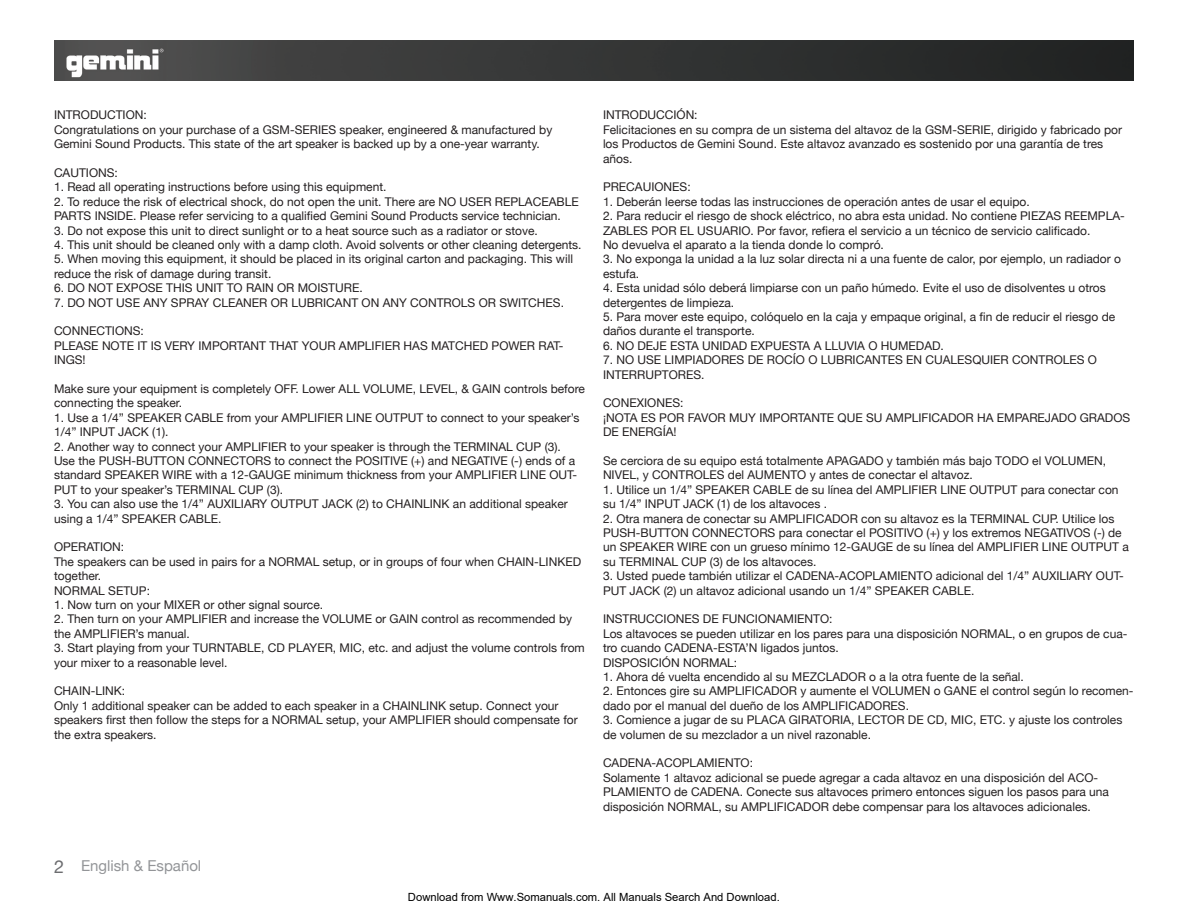
<style>
.page{position:relative;width:1188px;height:918px;background:#fff}
.page>*{position:absolute;margin:0;border:0;box-sizing:border-box;transform-origin:0 0}
.t1{font:15px "Helvetica Neue";color:#939598}
.t2{font:12px/14.4px "Helvetica Neue";color:#231f20}
.t3{font:11.25px "Arial";color:#000}
.s1{font-size:18px;color:#6c6d70}
</style>
<div class="page">
<img style="left:54px;top:40px;width:1080px;height:41px">
<p class="t2" style="left:54px;top:108px;width:500px">INTRODUCTION:<br>Congratulations on your purchase of a GSM-SERIES speaker, engineered &amp; manufactured by<br>Gemini Sound Products. This state of the art speaker is backed up by a one-year warranty.</p>
<p class="t2" style="left:54px;top:165px;width:65px">CAUTIONS:</p>
<p class="t2" style="left:54px;top:180px;width:334px">1. Read all operating instructions before using this equipment.</p>
<p class="t2" style="left:54px;top:194px;width:526px">2. To reduce the risk of electrical shock, do not open the unit. There are NO USER REPLACEABLE<br>PARTS INSIDE. Please refer servicing to a qualified Gemini Sound Products service technician.</p>
<p class="t2" style="left:54px;top:223px;width:485px">3. Do not expose this unit to direct sunlight or to a heat source such as a radiator or stove.</p>
<p class="t2" style="left:54px;top:237px;width:529px">4. This unit should be cleaned only with a damp cloth. Avoid solvents or other cleaning detergents.</p>
<p class="t2" style="left:54px;top:252px;width:521px">5. When moving this equipment, it should be placed in its original carton and packaging. This will reduce the risk of damage during transit.</p>
<p class="t2" style="left:54px;top:281px;width:310px">6. DO NOT EXPOSE THIS UNIT TO RAIN OR MOISTURE.</p>
<p class="t2" style="left:54px;top:295px;width:512px">7. DO NOT USE ANY SPRAY CLEANER OR LUBRICANT ON ANY CONTROLS OR SWITCHES.</p>
<p class="t2" style="left:54px;top:324px;width:511px">CONNECTIONS:<br>PLEASE NOTE IT IS VERY IMPORTANT THAT YOUR AMPLIFIER HAS MATCHED POWER RAT-<br>INGS!</p>
<p class="t2" style="left:54px;top:381px;width:532px">Make sure your equipment is completely OFF. Lower ALL VOLUME, LEVEL, &amp; GAIN controls before connecting the speaker.</p>
<p class="t2" style="left:54px;top:410px;width:527px">1. Use a 1/4” SPEAKER CABLE from your AMPLIFIER LINE OUTPUT to connect to your speaker’s<br>1/4” INPUT JACK (1).</p>
<p class="t2" style="left:54px;top:439px;width:525px">2. Another way to connect your AMPLIFIER to your speaker is through the TERMINAL CUP (3).<br>Use the PUSH-BUTTON CONNECTORS to connect the POSITIVE (+) and NEGATIVE (-) ends of a standard SPEAKER WIRE with a 12-GAUGE minimum thickness from your AMPLIFIER LINE OUT-PUT to your speaker’s TERMINAL CUP (3).</p>
<p class="t2" style="left:54px;top:497px;width:515px">3. You can also use the 1/4” AUXILIARY OUTPUT JACK (2) to CHAINLINK an additional speaker using a 1/4” SPEAKER CABLE.</p>
<p class="t2" style="left:54px;top:540px;width:529px">OPERATION:<br>The speakers can be used in pairs for a NORMAL setup, or in groups of four when CHAIN-LINKED together.<br>NORMAL SETUP:</p>
<p class="t2" style="left:54px;top:597px;width:271px">1. Now turn on your MIXER or other signal source.</p>
<p class="t2" style="left:54px;top:612px;width:520px">2. Then turn on your AMPLIFIER and increase the VOLUME or GAIN control as recommended by the AMPLIFIER’s manual.</p>
<p class="t2" style="left:54px;top:641px;width:532px">3. Start playing from your TURNTABLE, CD PLAYER, MIC, etc. and adjust the volume controls from your mixer to a reasonable level.</p>
<p class="t2" style="left:54px;top:684px;width:525px">CHAIN-LINK:<br>Only 1 additional speaker can be added to each speaker in a CHAINLINK setup. Connect your speakers first then follow the steps for a NORMAL setup, your AMPLIFIER should compensate for the extra speakers.</p>
<p class="t2" style="left:603px;top:108px;width:521px">INTRODUCCIÓN:<br>Felicitaciones en su compra de un sistema del altavoz de la GSM-SERIE, dirigido y fabricado por los Productos de Gemini Sound. Este altavoz avanzado es sostenido por una garantía de tres años.</p>
<p class="t2" style="left:603px;top:180px;width:89px">PRECAUIONES:</p>
<p class="t2" style="left:603px;top:194px;width:428px">1. Deberán leerse todas las instrucciones de operación antes de usar el equipo.</p>
<p class="t2" style="left:603px;top:209px;width:523px">2. Para reducir el riesgo de shock eléctrico, no abra esta unidad. No contiene PIEZAS REEMPLA-<br>ZABLES POR EL USUARIO. Por favor, refiera el servicio a un técnico de servicio calificado.<br>No devuelva el aparato a la tienda donde lo compró.</p>
<p class="t2" style="left:603px;top:252px;width:520px">3. No exponga la unidad a la luz solar directa ni a una fuente de calor, por ejemplo, un radiador o estufa.</p>
<p class="t2" style="left:603px;top:281px;width:504px">4. Esta unidad sólo deberá limpiarse con un paño húmedo. Evite el uso de disolventes u otros detergentes de limpieza.</p>
<p class="t2" style="left:603px;top:309px;width:514px">5. Para mover este equipo, colóquelo en la caja y empaque original, a fin de reducir el riesgo de daños durante el transporte.</p>
<p class="t2" style="left:603px;top:338px;width:342px">6. NO DEJE ESTA UNIDAD EXPUESTA A LLUVIA O HUMEDAD.</p>
<p class="t2" style="left:603px;top:353px;width:496px">7. NO USE LIMPIADORES DE ROCÍO O LUBRICANTES EN CUALESQUIER CONTROLES O<br>INTERRUPTORES.</p>
<p class="t2" style="left:603px;top:396px;width:529px">CONEXIONES:<br>¡NOTA ES POR FAVOR MUY IMPORTANTE QUE SU AMPLIFICADOR HA EMPAREJADO GRADOS<br>DE ENERGÍA!</p>
<p class="t2" style="left:603px;top:453px;width:505px">Se cerciora de su equipo está totalmente APAGADO y también más bajo TODO el VOLUMEN,<br>NIVEL, y CONTROLES del AUMENTO y antes de conectar el altavoz.</p>
<p class="t2" style="left:603px;top:482px;width:517px">1. Utilice un 1/4” SPEAKER CABLE de su línea del AMPLIFIER LINE OUTPUT para conectar con su 1/4” INPUT JACK (1) de los altavoces .</p>
<p class="t2" style="left:603px;top:511px;width:527px">2. Otra manera de conectar su AMPLIFICADOR con su altavoz es la TERMINAL CUP. Utilice los PUSH-BUTTON CONNECTORS para conectar el POSITIVO (+) y los extremos NEGATIVOS (-) de un SPEAKER WIRE con un grueso mínimo 12-GAUGE de su línea del AMPLIFIER LINE OUTPUT a su TERMINAL CUP (3) de los altavoces.</p>
<p class="t2" style="left:603px;top:569px;width:522px">3. Usted puede también utilizar el CADENA-ACOPLAMIENTO adicional del 1/4” AUXILIARY OUT-<br>PUT JACK (2) un altavoz adicional usando un 1/4” SPEAKER CABLE.</p>
<p class="t2" style="left:603px;top:612px;width:526px">INSTRUCCIONES DE FUNCIONAMIENTO:<br>Los altavoces se pueden utilizar en los pares para una disposición NORMAL, o en grupos de cua&shy;tro cuando CADENA-ESTA’N ligados juntos.<br>DISPOSICIÓN NORMAL:</p>
<p class="t2" style="left:603px;top:669px;width:422px">1. Ahora dé vuelta encendido al su MEZCLADOR o a la otra fuente de la señal.</p>
<p class="t2" style="left:603px;top:684px;width:532px">2. Entonces gire su AMPLIFICADOR y aumente el VOLUMEN o GANE el control según lo recomen&shy;dado por el manual del dueño de los AMPLIFICADORES.</p>
<p class="t2" style="left:603px;top:713px;width:521px">3. Comience a jugar de su PLACA GIRATORIA, LECTOR DE CD, MIC, ETC. y ajuste los controles de volumen de su mezclador a un nivel razonable.</p>
<p class="t2" style="left:603px;top:756px;width:508px">CADENA-ACOPLAMIENTO:<br>Solamente 1 altavoz adicional se puede agregar a cada altavoz en una disposición del ACO-PLAMIENTO de CADENA. Conecte sus altavoces primero entonces siguen los pasos para una disposición NORMAL, su AMPLIFICADOR debe compensar para los altavoces adicionales.</p>
<p class="t1" style="left:54px;top:857px;width:149px"><span class="s1">2</span> English &amp; Español</p>
<p class="t3" style="left:408px;top:890px;width:373px">Download from Www.Somanuals.com. All Manuals Search And Download.</p>
</div>
